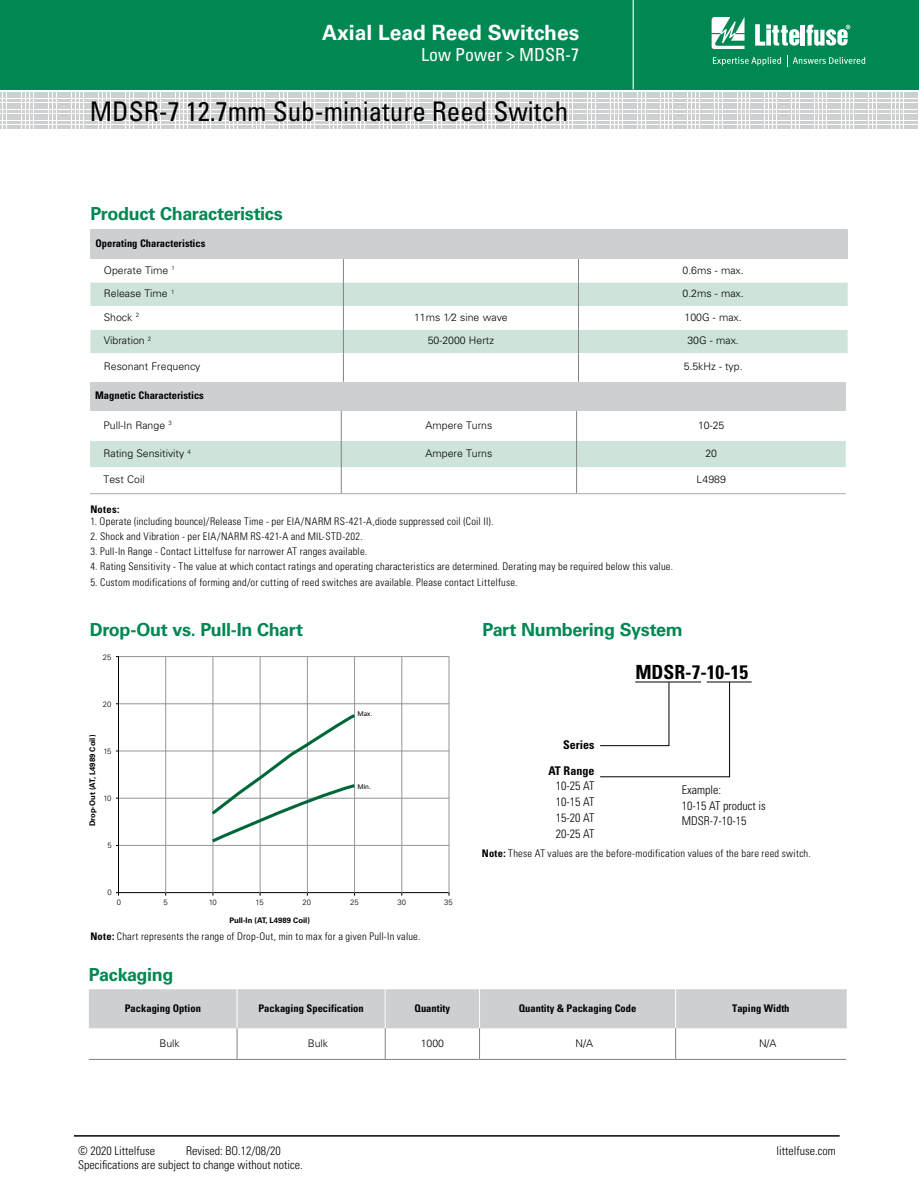
<style>
.page{position:relative;width:919px;height:1191px;background:#fff}
.page>*{position:absolute;margin:0;border:0;box-sizing:border-box;transform-origin:0 0}
.t1{font:condensed 27px "Univers LT Std";color:#000}
.t2{font:700 21px "Univers LT Std";color:#fff}
.t3{font:700 condensed 19.5px "Univers LT Std";color:#000}
.t4{font:700 18px "Univers LT Std";letter-spacing:-.02em;color:#008752}
.t5{font:condensed 18px "Univers LT Std";color:#fff}
.t6{font:300 condensed 12px/15.8px "Univers LT Std";color:#000;text-align:justify}
.t7{font:700 condensed 12px/25.7px "Univers LT Std";color:#000;text-align:right}
.t8{font:300 condensed 10.5px "Univers LT Std";letter-spacing:.02em;color:#000}
.t9{font:300 10.5px "Univers LT Std";color:#000}
.t10{font:700 condensed 10.5px "Univers LT Std";color:#000}
.t11{font:700 7.65px "Univers LT Std";color:#000}
.t12{font:300 7.65px "Univers LT Std";color:#000}
.t13{font:7.35px "Calibri";color:#010101}
.s1{font-weight:700}
</style>
<div class="page">
<div style="left:0;top:0;width:918px;height:90px;background:#008752"></div>
<hr style="left:632px;top:0;width:1px;height:89px;background:#fff">
<svg style="left:711px;top:17px;width:33px;height:32px"></svg>
<hr style="left:800px;top:25px;width:4px;height:21px;background:#fff">
<svg style="left:806px;top:25px;width:44px;height:21px"></svg>
<svg style="left:755px;top:24px;width:44px;height:22px"></svg>
<svg style="left:712px;top:55px;width:153px;height:11px;background:#2e9c71"></svg>
<svg style="left:0;top:92px;width:917px;height:35px"></svg>
<hr style="left:74px;top:1135px;width:765px;height:1px;background:#000">
<div style="left:89px;top:989px;width:756px;height:39px;background:#cdcfd0"></div>
<hr style="left:845px;top:989px;width:1px;height:39px;background:#cdcfd0">
<hr style="left:89px;top:1059px;width:148px;height:1px;background:#808285">
<hr style="left:237px;top:1059px;width:148px;height:1px;background:#808285">
<hr style="left:385px;top:1059px;width:94px;height:1px;background:#808285">
<hr style="left:479px;top:1059px;width:196px;height:1px;background:#808285">
<hr style="left:675px;top:1059px;width:171px;height:1px;background:#808285">
<hr style="left:237px;top:989px;width:1px;height:39px;background:#fff">
<hr style="left:385px;top:989px;width:1px;height:39px;background:#fff">
<hr style="left:479px;top:989px;width:1px;height:39px;background:#fff">
<hr style="left:675px;top:989px;width:1px;height:39px;background:#fff">
<hr style="left:237px;top:1028px;width:1px;height:31px;background:#808285">
<hr style="left:385px;top:1028px;width:1px;height:31px;background:#808285">
<hr style="left:479px;top:1028px;width:1px;height:31px;background:#808285">
<hr style="left:675px;top:1028px;width:1px;height:31px;background:#808285">
<div style="left:90px;top:229px;width:757px;height:30px;background:#cdcfd0"></div>
<div style="left:90px;top:283px;width:757px;height:23px;background:#cee3d9"></div>
<svg style="left:90px;top:306px;width:757px;height:75px"></svg>
<svg style="left:343px;top:259px;width:1px;height:123px"></svg>
<svg style="left:578px;top:259px;width:1px;height:123px"></svg>
<hr style="left:706px;top:681px;width:45px;height:1px;background:#000">
<svg style="left:600px;top:681px;width:129px;height:96px"></svg>
<hr style="left:118px;top:656px;width:331px;height:1px;background:#939598">
<hr style="left:118px;top:703px;width:331px;height:1px;background:#939598">
<hr style="left:118px;top:750px;width:331px;height:1px;background:#939598">
<hr style="left:118px;top:798px;width:331px;height:1px;background:#939598">
<hr style="left:118px;top:845px;width:331px;height:1px;background:#939598">
<hr style="left:118px;top:892px;width:331px;height:1px;background:#000">
<hr style="left:354px;top:656px;width:1px;height:237px;background:#939598">
<hr style="left:307px;top:656px;width:1px;height:237px;background:#939598">
<hr style="left:260px;top:656px;width:1px;height:237px;background:#939598">
<hr style="left:213px;top:656px;width:1px;height:237px;background:#939598">
<hr style="left:165px;top:656px;width:1px;height:237px;background:#939598">
<hr style="left:118px;top:656px;width:1px;height:237px;background:#000">
<hr style="left:448px;top:656px;width:1px;height:237px;background:#939598">
<hr style="left:401px;top:656px;width:1px;height:237px;background:#939598">
<svg style="left:208px;top:711px;width:150px;height:133px"></svg>
<div style="left:90px;top:382px;width:755px;height:29px;background:#cdcfd0"></div>
<svg style="left:845px;top:355px;width:1px;height:26px"></svg>
<hr style="left:341px;top:411px;width:1px;height:30px;background:#808285">
<hr style="left:576px;top:411px;width:1px;height:30px;background:#808285">
<svg style="left:90px;top:441px;width:755px;height:52px"></svg>
<hr style="left:90px;top:493px;width:251px;height:1px;background:#a8a8a7">
<hr style="left:341px;top:493px;width:235px;height:1px;background:#a8a8a7">
<hr style="left:576px;top:493px;width:269px;height:1px;background:#a8a8a7">
<h2 class="t2" style="left:322px;top:20px;width:259px">Axial Lead Reed Switches</h2>
<h3 class="t5" style="left:421px;top:43px;width:159px">Low Power &gt; MDSR-7</h3>
<h1 class="t1" style="left:90px;top:94px;width:480px">MDSR-7 12.7mm Sub-miniature Reed Switch</h1>
<h3 class="t4" style="left:90px;top:203px;width:194px">Product Characteristics</h3>
<p class="t10" style="left:95px;top:237px;width:111px">Operating Characteristics</p>
<p class="t9" style="left:104px;top:264px;width:73px">Operate Time <sup>1</sup></p>
<p class="t9" style="left:682px;top:264px;width:63px">0.6ms - max.</p>
<p class="t9" style="left:104px;top:287px;width:72px">Release Time <sup>1</sup></p>
<p class="t9" style="left:682px;top:287px;width:63px">0.2ms - max.</p>
<p class="t9" style="left:104px;top:311px;width:37px">Shock <sup>2</sup></p>
<p class="t9" style="left:414px;top:311px;width:95px">11ms 1∕2 sine wave</p>
<p class="t9" style="left:684px;top:311px;width:59px">100G - max.</p>
<p class="t9" style="left:104px;top:334px;width:49px">Vibration <sup>2</sup></p>
<p class="t9" style="left:428px;top:334px;width:68px">50-2000 Hertz</p>
<p class="t9" style="left:687px;top:334px;width:53px">30G - max.</p>
<p class="t9" style="left:104px;top:360px;width:98px">Resonant Frequency</p>
<p class="t9" style="left:683px;top:360px;width:60px">5.5kHz - typ.</p>
<p class="t10" style="left:95px;top:389px;width:110px">Magnetic Characteristics</p>
<p class="t9" style="left:104px;top:419px;width:70px">Pull-In Range <sup>3</sup></p>
<p class="t9" style="left:425px;top:419px;width:68px">Ampere Turns</p>
<p class="t9" style="left:698px;top:419px;width:28px">10-25</p>
<p class="t9" style="left:104px;top:447px;width:89px">Rating Sensitivity <sup>4</sup></p>
<p class="t9" style="left:425px;top:447px;width:68px">Ampere Turns</p>
<p class="t9" style="left:705px;top:447px;width:13px">20</p>
<p class="t9" style="left:104px;top:473px;width:43px">Test Coil</p>
<p class="t9" style="left:696px;top:473px;width:31px">L4989</p>
<p class="t10" style="left:90px;top:502px;width:30px">Notes:</p>
<p class="t8" style="left:90px;top:514px;width:404px">1. Operate (including bounce)/Release Time - per EIA/NARM RS-421-A,diode suppressed coil (Coil II).</p>
<p class="t8" style="left:90px;top:530px;width:274px">2. Shock and Vibration - per EIA/NARM RS-421-A and MIL-STD-202.</p>
<p class="t8" style="left:90px;top:545px;width:278px">3. Pull-In Range - Contact Littelfuse for narrower AT ranges available.</p>
<p class="t8" style="left:90px;top:560px;width:584px">4. Rating Sensitivity - The value at which contact ratings and operating characteristics are determined. Derating may be required below this value.</p>
<p class="t8" style="left:90px;top:575px;width:428px">5. Custom modifications of forming and/or cutting of reed switches are available. Please contact Littelfuse.</p>
<h3 class="t4" style="left:90px;top:619px;width:215px">Drop-Out vs. Pull-In Chart</h3>
<p class="t12" style="left:103px;top:652px;width:10px">25</p>
<p class="t12" style="left:103px;top:699px;width:10px">20</p>
<p class="t11" style="left:88px;top:826px;width:93px;rotate:-90deg">Drop-Out (AT, L4989 Coil)</p>
<p class="t12" style="left:103px;top:747px;width:10px">15</p>
<p class="t12" style="left:103px;top:794px;width:9px">10</p>
<p class="t12" style="left:107px;top:841px;width:6px">5</p>
<p class="t12" style="left:107px;top:887px;width:6px">0</p>
<p class="t12" style="left:117px;top:897px;width:6px">0</p>
<p class="t12" style="left:163px;top:897px;width:6px">5</p>
<p class="t13" style="left:357px;top:708px;width:17px">Max.</p>
<p class="t13" style="left:357px;top:781px;width:15px">Min.</p>
<p class="t12" style="left:209px;top:897px;width:9px">10</p>
<p class="t12" style="left:255px;top:897px;width:10px">15</p>
<p class="t12" style="left:302px;top:897px;width:10px">20</p>
<p class="t12" style="left:350px;top:897px;width:10px">25</p>
<p class="t12" style="left:397px;top:897px;width:10px">30</p>
<p class="t12" style="left:444px;top:897px;width:10px">35</p>
<p class="t11" style="left:229px;top:915px;width:82px">Pull-In (AT, L4989 Coil)</p>
<p class="t8" style="left:90px;top:929px;width:331px"><span class="s1">Note:</span> Chart represents the range of Drop-Out, min to max for a given Pull-In value.</p>
<h3 class="t4" style="left:482px;top:619px;width:202px">Part Numbering System</h3>
<h3 class="t3" style="left:635px;top:660px;width:114px">MDSR-7-10-15</h3>
<p class="t7" style="left:548px;top:732px;width:47px">Series<br>AT Range</p>
<p class="t6" style="left:556px;top:778px;width:40px">10-25 AT 10-15 AT 15-20 AT 20-25 AT</p>
<p class="t6" style="left:681px;top:781px;width:85px;text-align:left">Example:<br>10-15 AT product is<br>MDSR-7-10-15</p>
<p class="t8" style="left:481px;top:847px;width:330px"><span class="s1">Note:</span> These AT values are the before-modification values of the bare reed switch.</p>
<h3 class="t4" style="left:89px;top:964px;width:86px">Packaging</h3>
<p class="t10" style="left:125px;top:1001px;width:78px">Packaging Option</p>
<p class="t10" style="left:258px;top:1001px;width:107px">Packaging Specification</p>
<p class="t10" style="left:414px;top:1001px;width:37px">Quantity</p>
<p class="t10" style="left:519px;top:1001px;width:119px">Quantity &amp; Packaging Code</p>
<p class="t10" style="left:732px;top:1001px;width:59px">Taping Width</p>
<p class="t9" style="left:159px;top:1036px;width:22px">Bulk</p>
<p class="t9" style="left:307px;top:1036px;width:22px">Bulk</p>
<p class="t9" style="left:420px;top:1036px;width:25px">1000</p>
<p class="t9" style="left:575px;top:1036px;width:19px">N/A</p>
<p class="t9" style="left:759px;top:1036px;width:19px">N/A</p>
<p class="t6" style="left:78px;top:1142px;width:78px">© 2020 Littelfuse</p>
<p class="t6" style="left:186px;top:1142px;width:96px">Revised: BO.12/08/20</p>
<p class="t6" style="left:776px;top:1142px;width:61px">littelfuse.com</p>
<p class="t6" style="left:78px;top:1157px;width:226px">Specifications are subject to change without notice.</p>
</div>
